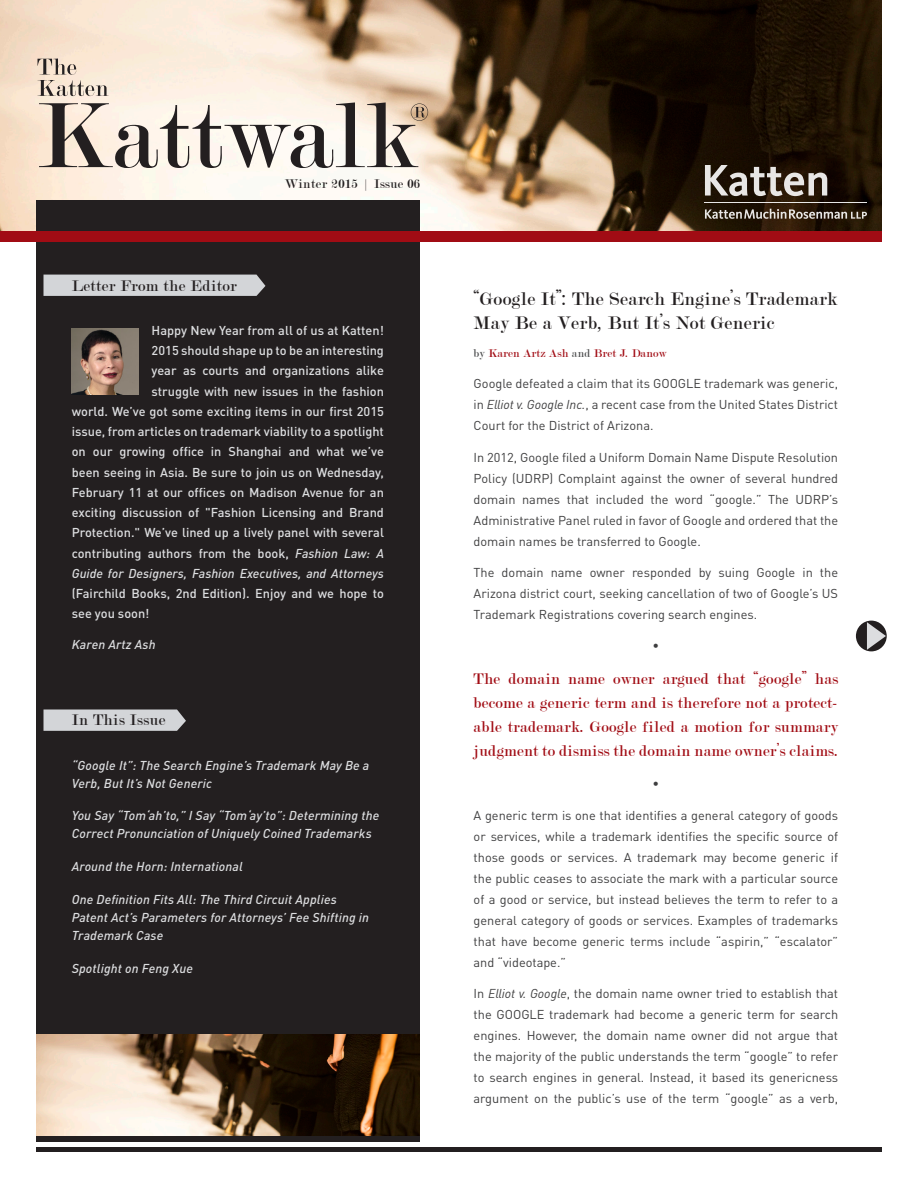
<style>
.page{position:relative;width:918px;height:1188px;background:#fff}
.page>*{position:absolute;margin:0;border:0;box-sizing:border-box;transform-origin:0 0}
.t1{font:19.5px/24px "Modern";letter-spacing:.025em;color:#231f20}
.Callout{font:16.5px/24px "Modern";letter-spacing:.02em;color:#a10c14;text-align:justify}
.t2{font:16.5px "Modern";letter-spacing:.03em;color:#231f20}
.t3{font:13.5px "Modern";letter-spacing:.035em;color:#231f20}
.t4{font:12.75px/21px "DINOT";color:#3e3e3f;text-align:justify}
.t5{font:500 12.75px "DINOT";color:#dcdddf}
.t6{font:italic 500 12.75px/18px "DINOT";letter-spacing:.01em;color:#dcdddf}
.Author{font:12px "Modern";letter-spacing:.02em;color:#a10c14}
.s1{font-style:italic}
.s2{color:#4b4c4d}
</style>
<div class="page">
<div style="left:856px;top:621px;width:31px;height:30px;background:#231f20;border-radius:50%"></div>
<svg style="left:867px;top:622px;width:19px;height:28px"></svg>
<img style="left:0;top:0;width:881px;height:231px">
<div style="left:36px;top:200px;width:384px;height:942px;background:#231f20"></div>
<div style="left:0;top:232px;width:881px;height:10px;background:#a10c14"></div>
<svg style="left:44px;top:275px;width:222px;height:21px;background:#ced0d3"></svg>
<hr style="left:36px;top:1148px;width:845px;height:4px;background:#231f20">
<svg style="left:705px;top:165px;width:122px;height:31px;background:#756c64"></svg>
<hr style="left:705px;top:202px;width:162px;height:1px;background:#fff">
<svg style="left:705px;top:209px;width:162px;height:10px;background:#6a6055"></svg>
<svg style="left:39px;top:102px;width:389px;height:66px"></svg>
<svg style="left:38px;top:59px;width:71px;height:37px;background:#d4c5b6"></svg>
<svg style="left:44px;top:710px;width:142px;height:21px;background:#cccdd0"></svg>
<img style="left:36px;top:1035px;width:384px;height:101px">
<img style="left:72px;top:328px;width:66px;height:67px">
<p class="t3" style="left:285px;top:177px;width:137px">Winter 2015 | Issue 06</p>
<p class="t2" style="left:72px;top:277px;width:166px">Letter From the Editor</p>
<p class="t5" style="left:152px;top:322px;width:234px">Happy New Year from all of us at Katten!</p>
<p class="t5" style="left:152px;top:342px;width:234px">2015 should shape up to be an interesting</p>
<p class="t5" style="left:152px;top:362px;width:234px">year as courts and organizations alike</p>
<p class="t5" style="left:152px;top:382px;width:234px">struggle with new issues in the fashion</p>
<p class="t5" style="left:72px;top:403px;width:314px">world. We’ve got some exciting items in our first 2015</p>
<p class="t5" style="left:72px;top:423px;width:314px">issue, from articles on trademark viability to a spotlight</p>
<p class="t5" style="left:72px;top:443px;width:314px">on our growing office in Shanghai and what we’ve</p>
<p class="t5" style="left:72px;top:463px;width:314px">been seeing in Asia. Be sure to join us on Wednesday,</p>
<p class="t5" style="left:72px;top:484px;width:314px">February 11 at our offices on Madison Avenue for an</p>
<p class="t5" style="left:72px;top:504px;width:314px">exciting discussion of "Fashion Licensing and Brand</p>
<p class="t5" style="left:72px;top:524px;width:314px">Protection." We’ve lined up a lively panel with several</p>
<p class="t5" style="left:72px;top:544px;width:314px">contributing authors from the book, <span class="s1">Fashion Law: A</span></p>
<p class="t6" style="left:72px;top:564px;width:314px">Guide for Designers, Fashion Executives, and Attorneys</p>
<p class="t5" style="left:72px;top:585px;width:314px">(Fairchild Books, 2nd Edition). Enjoy and we hope to</p>
<p class="t5" style="left:72px;top:605px;width:79px">see you soon!</p>
<p class="t6" style="left:72px;top:635px;width:85px">Karen Artz Ash</p>
<p class="t2" style="left:72px;top:711px;width:95px">In This Issue</p>
<p class="t6" style="left:72px;top:755px;width:299px">“Google It”: The Search Engine’s Trademark May Be a<br>Verb, But It’s Not Generic</p>
<p class="t6" style="left:72px;top:806px;width:309px">You Say “Tom‘ah’to,” I Say “Tom‘ay’to”: Determining the<br>Correct Pronunciation of Uniquely Coined Trademarks</p>
<p class="t6" style="left:72px;top:857px;width:173px">Around the Horn: International</p>
<p class="t6" style="left:72px;top:890px;width:299px">One Definition Fits All: The Third Circuit Applies<br>Patent Act’s Parameters for Attorneys’ Fee Shifting in<br>Trademark Case</p>
<p class="t6" style="left:72px;top:958px;width:123px">Spotlight on Feng Xue</p>
<p class="t1" style="left:474px;top:288px;width:365px">“Google It”: The Search Engine’s Trademark<br>May Be a Verb, But It’s Not Generic</p>
<p class="Author" style="left:474px;top:347px;width:194px"><span class="s2">by</span> Karen Artz Ash <span class="s2">and</span> Bret J. Danow</p>
<p class="t4" style="left:474px;top:373px;width:366px">Google defeated a claim that its GOOGLE trademark was generic, in <span class="s1">Elliot v. Google Inc.</span>, a recent case from the United States District Court for the District of Arizona.</p>
<p class="t4" style="left:474px;top:446px;width:366px">In 2012, Google filed a Uniform Domain Name Dispute Resolution Policy (UDRP) Complaint against the owner of several hundred domain names that included the word “google.” The UDRP’s Administrative Panel ruled in favor of Google and ordered that the domain names be transferred to Google.</p>
<p class="t4" style="left:474px;top:561px;width:366px">The domain name owner responded by suing Google in the Arizona district court, seeking cancellation of two of Google’s US Trademark Registrations covering search engines.</p>
<p class="t4" style="left:652px;top:635px;width:8px">•</p>
<p class="Callout" style="left:474px;top:667px;width:366px">The domain name owner argued that “google” has become a generic term and is therefore not a protect&shy;able trademark. Google filed a motion for summary judgment to dismiss the domain name owner’s claims.</p>
<p class="t4" style="left:652px;top:773px;width:8px">•</p>
<p class="t4" style="left:474px;top:804px;width:366px">A generic term is one that identifies a general category of goods or services, while a trademark identifies the specific source of those goods or services. A trademark may become generic if the public ceases to associate the mark with a particular source of a good or service, but instead believes the term to refer to a general category of goods or services. Examples of trademarks that have become generic terms include “aspirin,” “escalator” and “videotape.”</p>
<p class="t4" style="left:474px;top:982px;width:366px">In <span class="s1">Elliot v. Google</span>, the domain name owner tried to establish that the GOOGLE trademark had become a generic term for search engines. However, the domain name owner did not argue that the majority of the public understands the term “google” to refer to search engines in general. Instead, it based its genericness argument on the public’s use of the term “google” as a verb,</p>
</div>
